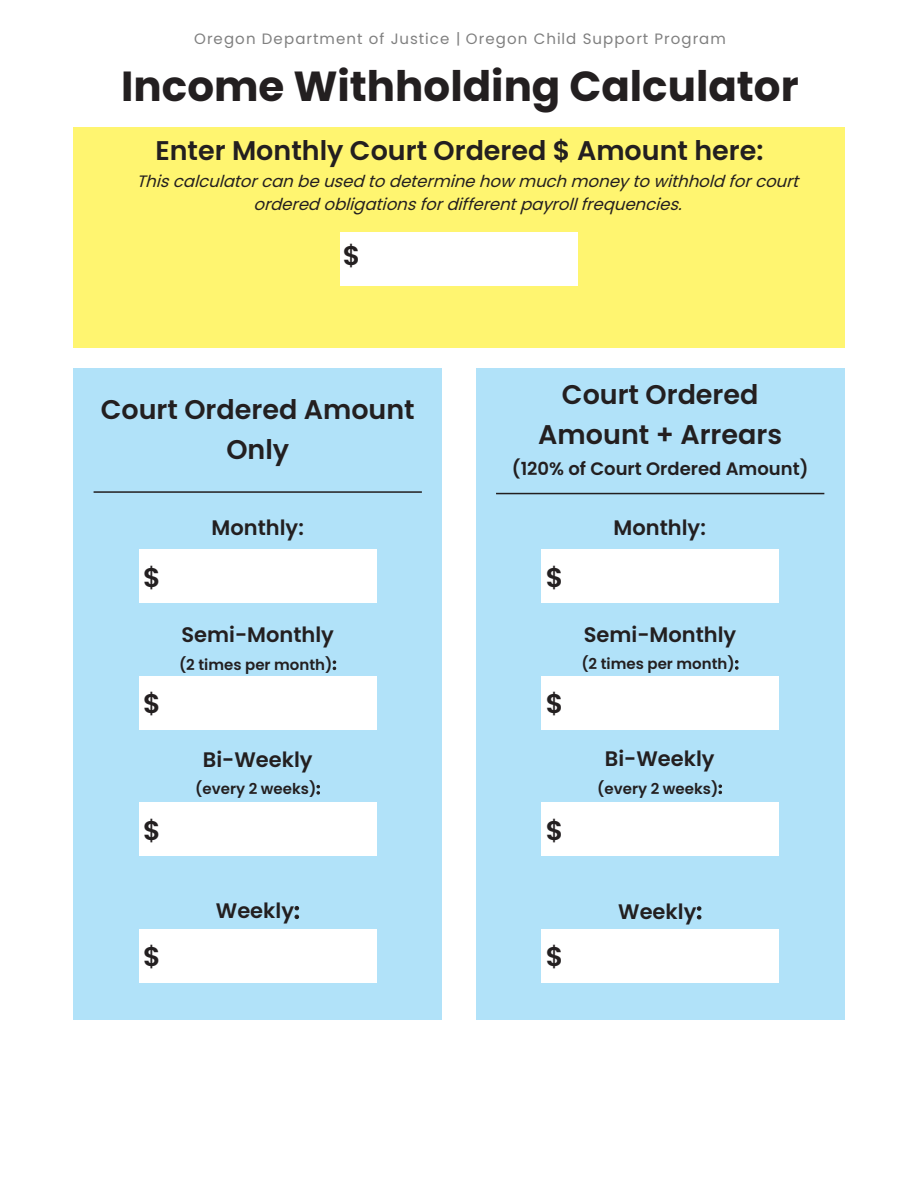
<style>
.page{position:relative;width:918px;height:1188px;background:#fff}
.page>*{position:absolute;margin:0;border:0;box-sizing:border-box;transform-origin:0 0}
.t1{font:700 42px "Poppins";color:#231f20}
.t2{font:600 27px/40.5px "Poppins";color:#231f20;text-align:center}
.t3{font:600 21px "Poppins";color:#231f20}
.t4{font:600 18px "Poppins";color:#231f20}
.t5{font:italic 16.5px/23.1px "Poppins";color:#231f20;text-align:center}
.t6{font:600 15px "Poppins";color:#231f20}
.t7{font:15px "Poppins";letter-spacing:.075em;color:#808080}
</style>
<div class="page">
<div style="left:476px;top:368px;width:369px;height:652px;background:#b1e2f9"></div>
<div style="left:73px;top:368px;width:369px;height:652px;background:#b1e2f9"></div>
<div style="left:73px;top:128px;width:772px;height:220px;background:#fff570"></div>
<div style="left:340px;top:232px;width:238px;height:54px;background:#fff"></div>
<div style="left:139px;top:549px;width:238px;height:54px;background:#fff"></div>
<div style="left:139px;top:676px;width:238px;height:53px;background:#fff"></div>
<div style="left:139px;top:803px;width:238px;height:53px;background:#fff"></div>
<div style="left:139px;top:929px;width:238px;height:53px;background:#fff"></div>
<div style="left:541px;top:549px;width:238px;height:54px;background:#fff"></div>
<div style="left:541px;top:676px;width:238px;height:53px;background:#fff"></div>
<div style="left:541px;top:803px;width:238px;height:53px;background:#fff"></div>
<div style="left:541px;top:929px;width:238px;height:53px;background:#fff"></div>
<hr style="left:94px;top:491px;width:328px;height:2px;background:#231f20">
<hr style="left:496px;top:493px;width:328px;height:1px;background:#231f20">
<p class="t7" style="left:194px;top:30px;width:533px">Oregon Department of Justice | Oregon Child Support Program</p>
<h1 class="t1" style="left:121px;top:62px;width:679px">Income Withholding Calculator</h1>
<h2 class="t2" style="left:155px;top:130px;width:610px">Enter Monthly Court Ordered $ Amount here:</h2>
<p class="t5" style="left:136px;top:170px;width:671px">Thiscalculatorcanbeusedtodeterminehow muchmoneytowithholdforcourt orderedobligationsfordifferentpayrollfrequencies.</p>
<p class="t2" style="left:343px;top:236px;width:19px">$</p>
<p class="t2" style="left:101px;top:389px;width:316px">Court Ordered Amount</p>
<p class="t2" style="left:226px;top:430px;width:64px">Only</p>
<p class="t2" style="left:538px;top:374px;width:245px">Court Ordered<br>Amount + Arrears</p>
<p class="t4" style="left:512px;top:458px;width:298px">(120% of Court Ordered Amount)</p>
<p class="t3" style="left:212px;top:515px;width:94px">Monthly:</p>
<p class="t3" style="left:614px;top:516px;width:94px">Monthly:</p>
<p class="t2" style="left:143px;top:557px;width:19px">$</p>
<p class="t2" style="left:546px;top:557px;width:19px">$</p>
<p class="t3" style="left:181px;top:623px;width:154px">Semi-Monthly</p>
<p class="t6" style="left:179px;top:656px;width:159px">(2 times per month):</p>
<p class="t3" style="left:584px;top:622px;width:154px">Semi-Monthly</p>
<p class="t6" style="left:581px;top:655px;width:159px">(2 times per month):</p>
<p class="t2" style="left:143px;top:684px;width:19px">$</p>
<p class="t2" style="left:546px;top:684px;width:19px">$</p>
<p class="t3" style="left:203px;top:747px;width:111px">Bi-Weekly</p>
<p class="t6" style="left:195px;top:780px;width:126px">(every 2 weeks):</p>
<p class="t3" style="left:605px;top:747px;width:111px">Bi-Weekly</p>
<p class="t6" style="left:597px;top:780px;width:126px">(every 2 weeks):</p>
<p class="t2" style="left:143px;top:810px;width:19px">$</p>
<p class="t2" style="left:546px;top:810px;width:19px">$</p>
<p class="t3" style="left:216px;top:899px;width:85px">Weekly:</p>
<p class="t3" style="left:618px;top:899px;width:85px">Weekly:</p>
<p class="t2" style="left:143px;top:937px;width:19px">$</p>
<p class="t2" style="left:546px;top:937px;width:19px">$</p>
</div>
